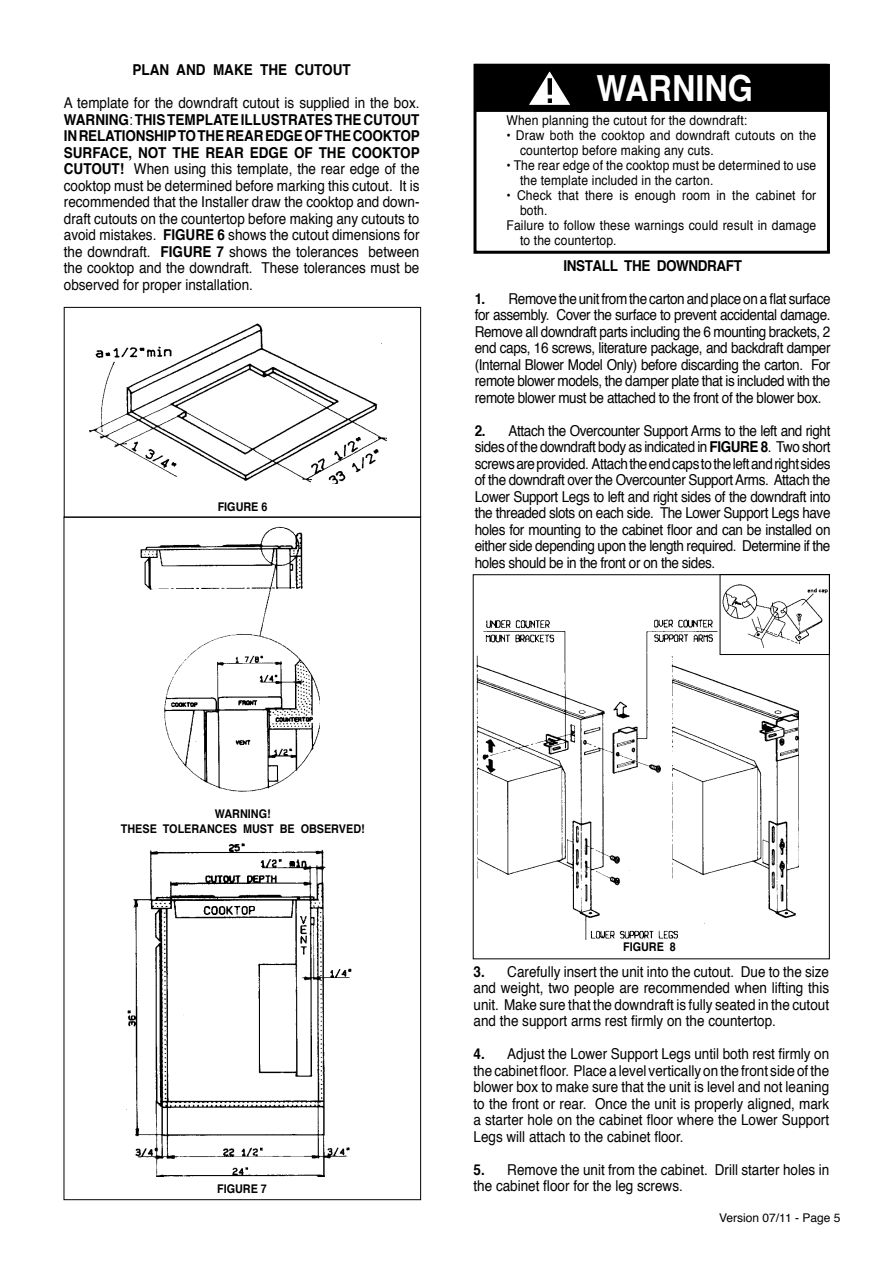
<style>
.page{position:relative;width:893px;height:1263px;background:#fff}
.page>*{position:absolute;margin:0;border:0;box-sizing:border-box;transform-origin:0 0}
.t1{font:700 36px "Helvetica";color:#fff;scale:.9 1}
.t2{font:15px/16.5px "Helvetica";color:#000;text-align:justify;scale:.9 1}
.t3{font:700 15px "Helvetica";color:#000;scale:.9 1}
.t4{font:700 15px "Helvetica";letter-spacing:-.03em;color:#000;scale:.9 1}
.t5{font:13.5px/15px "Helvetica";letter-spacing:.01em;color:#000;scale:.9 1}
.t6{font:700 12px/14.4px "Helvetica";color:#000;text-align:center;scale:.9 1}
.t7{font:12px "Helvetica";color:#000}
.s1{font-weight:700}
.s2{font-family:"Eurostile";font-weight:600;font-size:33px;color:#000}
</style>
<div class="page">
<img style="left:472px;top:619px;width:326px;height:321px">
<div style="left:64px;top:307px;width:357px;height:211px;border:1px solid #000"></div>
<div style="left:473px;top:64px;width:357px;height:190px;border:3px solid #000"></div>
<div style="left:475px;top:65px;width:351px;height:46px;background:#000"></div>
<div style="left:474px;top:64px;width:353px;height:48px;border:2px solid #000"></div>
<img style="left:89px;top:323px;width:298px;height:161px">
<img style="left:140px;top:526px;width:180px;height:266px">
<img style="left:126px;top:843px;width:226px;height:334px">
<div style="left:119px;top:782px;width:37px;height:34px;background:#fff"></div>
<div style="left:123px;top:614px;width:38px;height:34px;background:#fff"></div>
<div style="left:336px;top:878px;width:38px;height:63px;background:#fff"></div>
<img style="left:719px;top:579px;width:109px;height:69px">
<div style="left:720px;top:574px;width:110px;height:81px;border:1px solid #000"></div>
<svg style="left:519px;top:63px;width:55px;height:42px"></svg>
<p class="t3" style="left:133px;top:58px;width:244px">PLAN AND MAKE THE CUTOUT</p>
<p class="t2" style="left:64px;top:95px;width:397px">A template for the downdraft cutout is supplied in the box.<br><span class="s1">WARNING</span>: <span class="s1">THIS TEMPLATE ILLUSTRATES THE CUTOUT IN RELATIONSHIP TO THE REAR EDGE OF THE COOKTOP SURFACE, NOT THE REAR EDGE OF THE COOKTOP CUTOUT!</span> When using this template, the rear edge of the cooktop must be determined before marking this cutout. It is recommended that the Installer draw the cooktop and down&shy;draft cutouts on the countertop before making any cutouts to avoid mistakes. <span class="s1">FIGURE 6</span> shows the cutout dimensions for the downdraft. <span class="s1">FIGURE 7</span> shows the tolerances between the cooktop and the downdraft. These tolerances must be observed for proper installation.</p>
<p class="t6" style="left:218px;top:500px;width:57px">FIGURE 6</p>
<h1 class="t1" style="left:544px;top:60px;width:234px"><span class="s2">!</span> WARNING</h1>
<p class="t5" style="left:506px;top:113px;width:269px">When planning the cutout for the downdraft:</p>
<p class="t5" style="left:520px;top:128px;width:331px;text-indent:-13px">• Draw both the cooktop and downdraft cutouts on the countertop before making any cuts.</p>
<p class="t5" style="left:520px;top:158px;width:331px;text-indent:-13px">• The rear edge of the cooktop must be determined to use the template included in the carton.</p>
<p class="t5" style="left:506px;top:188px;width:346px">• Check that there is enough room in the cabinet for</p>
<p class="t5" style="left:520px;top:203px;width:32px">both.</p>
<p class="t5" style="left:506px;top:218px;width:346px">Failure to follow these warnings could result in damage</p>
<p class="t5" style="left:520px;top:233px;width:109px">to the countertop.</p>
<p class="t4" style="left:563px;top:253px;width:200px">INSTALL THE DOWNDRAFT</p>
<p class="t2" style="left:475px;top:291px;width:397px"><span class="s1">1.</span> Remove the unit from the carton and place on a flat surface for assembly. Cover the surface to prevent accidental damage.<br>Remove all downdraft parts including the 6 mounting brackets, 2 end caps, 16 screws, literature package, and backdraft damper (Internal Blower Model Only) before discarding the carton. For remote blower models, the damper plate that is included with the remote blower must be attached to the front of the blower box.</p>
<p class="t2" style="left:475px;top:423px;width:397px"><span class="s1">2.</span> Attach the Overcounter Support Arms to the left and right sides of the downdraft body as indicated in <span class="s1">FIGURE 8</span>. Two short screws are provided. Attach the end caps to the left and right sides of the downdraft over the Overcounter Support Arms. Attach the Lower Support Legs to left and right sides of the downdraft into the threaded slots on each side. The Lower Support Legs have holes for mounting to the cabinet floor and can be installed on either side depending upon the length required. Determine if the holes should be in the front or on the sides.</p>
<p class="t6" style="left:121px;top:807px;width:272px">WARNING!<br>THESE TOLERANCES MUST BE OBSERVED!</p>
<p class="t6" style="left:217px;top:1181px;width:57px">FIGURE 7</p>
<p class="t6" style="left:623px;top:940px;width:60px">FIGURE 8</p>
<p class="t2" style="left:473px;top:963px;width:397px"><span class="s1">3.</span> Carefully insert the unit into the cutout. Due to the size and weight, two people are recommended when lifting this unit. Make sure that the downdraft is fully seated in the cutout and the support arms rest firmly on the countertop.</p>
<p class="t2" style="left:473px;top:1046px;width:397px"><span class="s1">4.</span> Adjust the Lower Support Legs until both rest firmly on the cabinet floor. Place a level vertically on the front side of the blower box to make sure that the unit is level and not leaning to the front or rear. Once the unit is properly aligned, mark a starter hole on the cabinet floor where the Lower Support Legs will attach to the cabinet floor.</p>
<p class="t2" style="left:473px;top:1161px;width:397px"><span class="s1">5.</span> Remove the unit from the cabinet. Drill starter holes in the cabinet floor for the leg screws.</p>
<p class="t7" style="left:719px;top:1209px;width:123px">Version 07/11 - Page 5</p>
</div>
